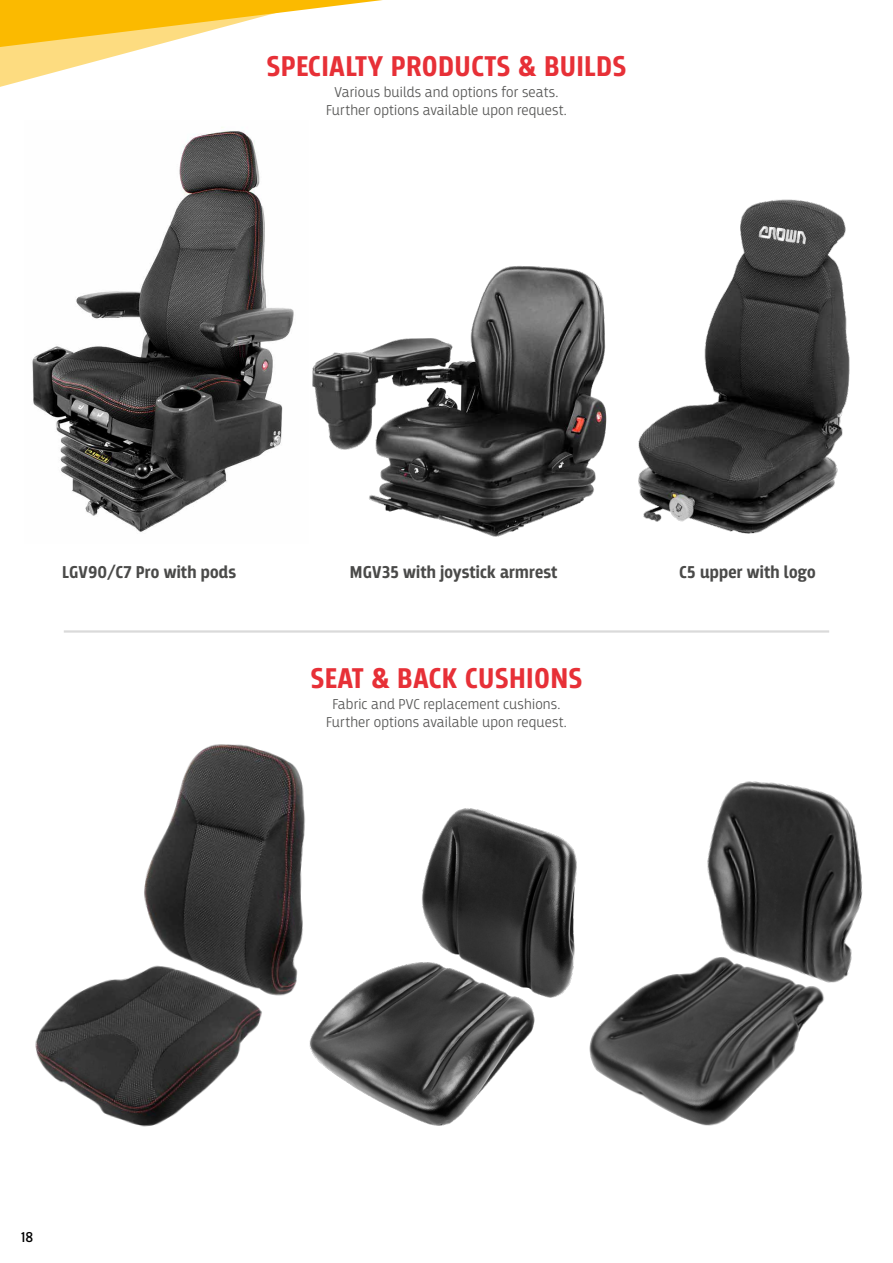
<style>
.page{position:relative;width:893px;height:1263px;background:#fff}
.page>*{position:absolute;margin:0;border:0;box-sizing:border-box;transform-origin:0 0}
.t1{font:700 30px "Breakers";letter-spacing:.01em;color:#e73037}
.t2{font:700 18px "Breakers";letter-spacing:.01em;color:#4a4a49}
.t3{font:300 15px/18px "Breakers";letter-spacing:.01em;color:#575756;text-align:center}
.t4{font:15px "Breakers";color:#000}
</style>
<div class="page">
<svg style="left:346px;top:0;width:37px;height:5px"></svg>
<svg style="left:0;top:0;width:346px;height:87px"></svg>
<img style="left:32px;top:127px;width:262px;height:405px">
<img style="left:312px;top:266px;width:295px;height:271px">
<img style="left:638px;top:199px;width:212px;height:335px">
<hr style="left:64px;top:630px;width:765px;height:3px;background:#dadada">
<img style="left:144px;top:744px;width:161px;height:252px">
<img style="left:35px;top:954px;width:235px;height:173px">
<img style="left:309px;top:962px;width:226px;height:164px">
<img style="left:707px;top:781px;width:156px;height:202px">
<img style="left:589px;top:947px;width:245px;height:179px">
<img style="left:416px;top:808px;width:161px;height:199px">
<h1 class="t1" style="left:266px;top:49px;width:362px">SPECIALTY PRODUCTS &amp; BUILDS</h1>
<p class="t3" style="left:326px;top:83px;width:242px">Various builds and options for seats.<br>Further options available upon request.</p>
<p class="t2" style="left:62px;top:562px;width:176px">LGV90/C7 Pro with pods</p>
<p class="t2" style="left:679px;top:562px;width:138px">C5 upper with logo</p>
<p class="t2" style="left:350px;top:562px;width:209px">MGV35 with joystick armrest</p>
<h1 class="t1" style="left:310px;top:661px;width:274px">SEAT &amp; BACK CUSHIONS</h1>
<p class="t3" style="left:326px;top:695px;width:242px">Fabric and PVC replacement cushions.<br>Further options available upon request.</p>
<p class="t4" style="left:21px;top:1228px;width:14px">18</p>
</div>
